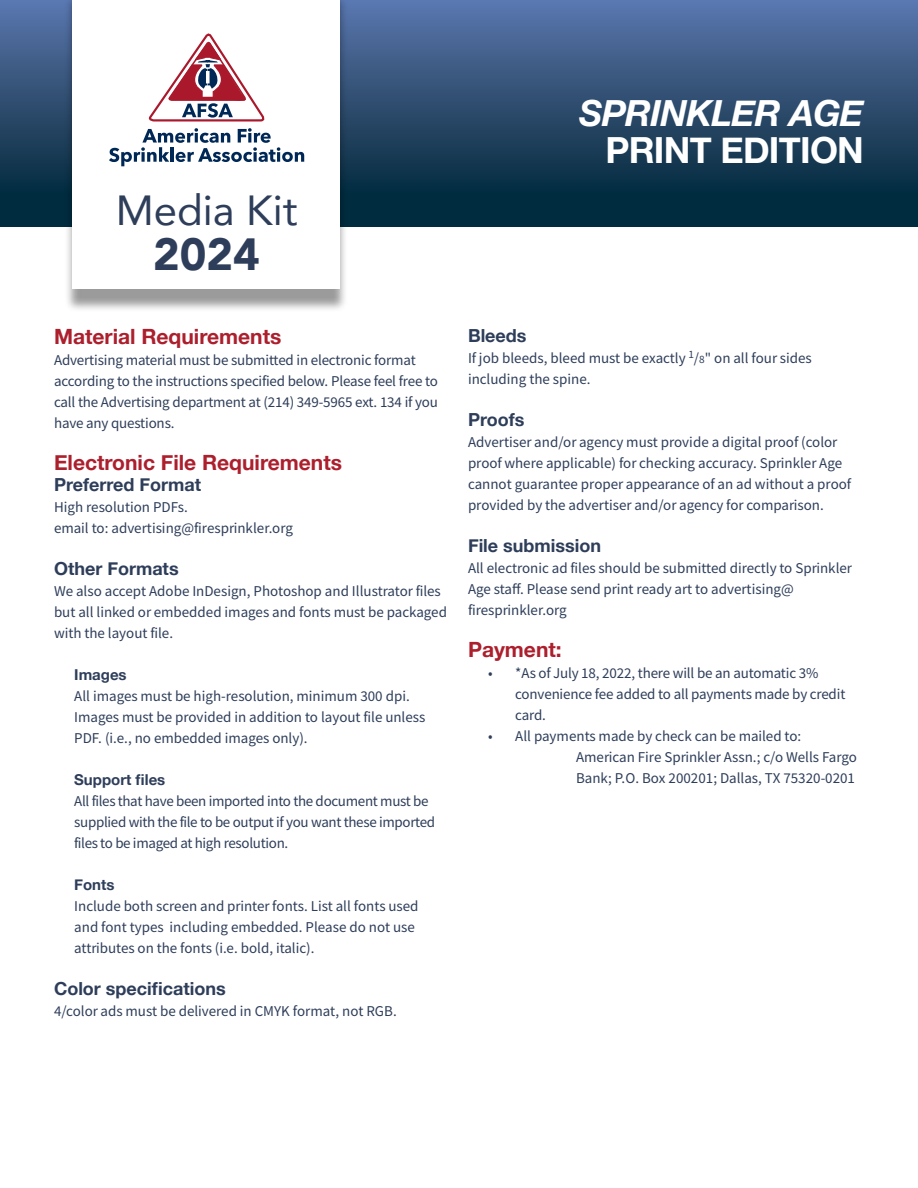
<style>
.page{position:relative;width:918px;height:1188px;background:#fff}
.page>*{position:absolute;margin:0;border:0;box-sizing:border-box;transform-origin:0 0}
.t1{font:900 45px "Avenir";color:#2e3e5a}
.t2{font:42px "Avenir";color:#2e3e5a}
.t3{font:italic 700 36px "Helvetica Neue";letter-spacing:-.02em;color:#fff}
.t4{font:700 36px "Helvetica Neue";letter-spacing:-.02em;color:#fff}
.t5{font:700 21px "Helvetica Neue";color:#ac1f2d}
.t6{font:700 18px "Helvetica Neue";color:#2e3e5a}
.t7{font:15px/21px "Source Sans Variable";color:#2e3e5a}
.t8{font:15px/21px "Source Sans Variable";letter-spacing:-.02em;color:#2e3e5a}
.t9{font:700 15px "Helvetica Neue";color:#2e3e5a}
.s1{font-size:11.25px}
</style>
<div class="page">
<div style="left:0;top:0;width:918px;height:227px;background:linear-gradient(to bottom,#5c75ab,#002230)"></div>
<div style="left:64px;top:0;width:285px;height:313px;background:#000;opacity:.4"></div>
<div style="left:72px;top:0;width:268px;height:289px;background:#fff"></div>
<svg style="left:109px;top:33px;width:195px;height:133px"></svg>
<h2 class="t2" style="left:116px;top:177px;width:184px">Media Kit</h2>
<h1 class="t1" style="left:153px;top:216px;width:108px">2024</h1>
<h3 class="t3" style="left:579px;top:85px;width:286px">SPRINKLER AGE</h3>
<h3 class="t4" style="left:605px;top:122px;width:260px">PRINT EDITION</h3>
<h3 class="t5" style="left:54px;top:321px;width:229px">Material Requirements</h3>
<p class="t7" style="left:54px;top:350px;width:385px">Advertising material must be submitted in electronic format according to the instructions specified below. Please feel free to call the Advertising department at (214) 349-5965 ext. 134 if you have any questions.</p>
<h3 class="t5" style="left:54px;top:447px;width:290px">Electronic File Requirements</h3>
<p class="t6" style="left:54px;top:471px;width:149px">Preferred Format</p>
<p class="t7" style="left:54px;top:497px;width:241px">High resolution PDFs.<br>email to: advertising@firesprinkler.org</p>
<p class="t6" style="left:54px;top:555px;width:126px">Other Formats</p>
<p class="t7" style="left:54px;top:581px;width:395px">We also accept Adobe InDesign, Photoshop and Illustrator files but all linked or embedded images and fonts must be packaged with the layout file.</p>
<p class="t9" style="left:74px;top:663px;width:54px">Images</p>
<p class="t7" style="left:74px;top:686px;width:353px">All images must be high-resolution, minimum 300 dpi.<br>Images must be provided in addition to layout file unless<br>PDF. (i.e., no embedded images only).</p>
<p class="t9" style="left:74px;top:768px;width:93px">Support files</p>
<p class="t8" style="left:74px;top:791px;width:363px">All files that have been imported into the document must be supplied with the file to be output if you want these imported files to be imaged at high resolution.</p>
<p class="t9" style="left:74px;top:873px;width:42px">Fonts</p>
<p class="t7" style="left:74px;top:896px;width:346px">Include both screen and printer fonts. List all fonts used and font types including embedded. Please do not use attributes on the fonts (i.e. bold, italic).</p>
<p class="t6" style="left:54px;top:975px;width:173px">Color specifications</p>
<p class="t7" style="left:54px;top:1001px;width:344px">4/color ads must be delivered in CMYK format, not RGB.</p>
<p class="t6" style="left:468px;top:321px;width:60px">Bleeds</p>
<p class="t7" style="left:468px;top:347px;width:345px">If job bleeds, bleed must be exactly <sup>1</sup>/<span class="s1">8</span>" on all four sides including the spine.</p>
<p class="t6" style="left:468px;top:405px;width:58px">Proofs</p>
<p class="t7" style="left:468px;top:431px;width:385px">Advertiser and/or agency must provide a digital proof (color proof where applicable) for checking accuracy. Sprinkler Age cannot guarantee proper appearance of an ad without a proof provided by the advertiser and/or agency for comparison.</p>
<p class="t6" style="left:468px;top:531px;width:135px">File submission</p>
<p class="t7" style="left:468px;top:557px;width:386px">All electronic ad files should be submitted directly to Sprinkler<br>Age staff. Please send print ready art to advertising@ firesprinkler.org</p>
<h3 class="t5" style="left:468px;top:633px;width:95px">Payment:</h3>
<p class="t7" style="left:515px;top:662px;width:332px;text-indent:-27px">• *As of July 18, 2022, there will be an automatic 3% convenience fee added to all payments made by credit card.</p>
<p class="t7" style="left:576px;top:725px;width:283px;text-indent:-88px">• All payments made by check can be mailed to:<br>American Fire Sprinkler Assn.; c/o Wells Fargo<br>Bank; P.O. Box 200201; Dallas, TX 75320-0201</p>
</div>
